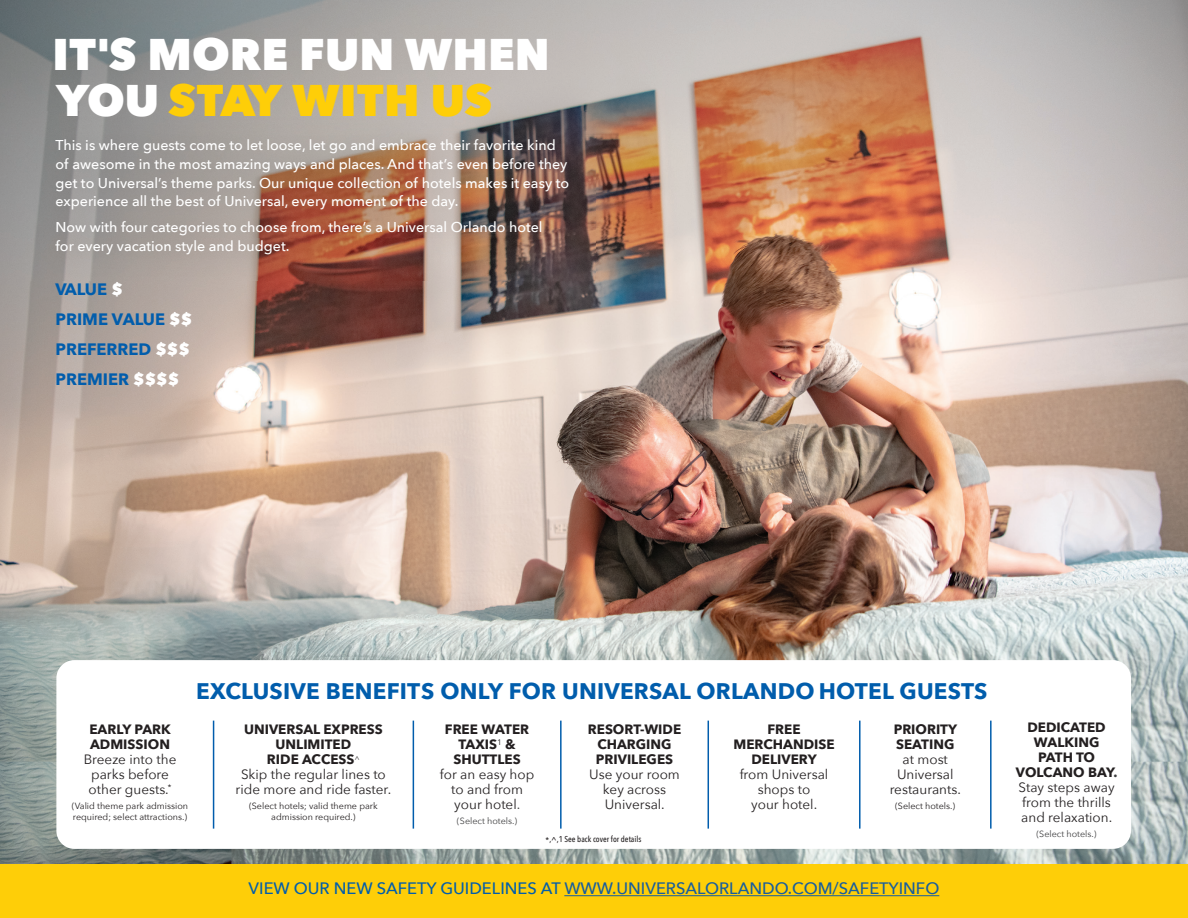
<style>
.page{position:relative;width:1188px;height:918px;background:#fff}
.page>*{position:absolute;margin:0;border:0;box-sizing:border-box;transform-origin:0 0}
.t1{font:800 44.25px/45.8px "Avenir Next";color:#fff}
.t2{font:700 22.5px "Avenir Next";letter-spacing:.01em;color:#015dac}
.t3{font:500 16.5px "Avenir Next";color:#175d9e}
.t4{font:700 16.5px/30px "Avenir Next";color:#015dac}
.t5{font:500 14.25px/18.8px "Avenir Next";color:#fff}
.t6{font:13.5px/15px "Avenir Next";color:#231f20;text-align:center}
.t7{font:700 13.5px/15px "Avenir Next";color:#231f20;text-align:center}
.t8{font:9px/10.5px "Avenir Next";color:#231f20;text-align:center}
.t9{font:9px "Avenir Next";color:#3e3e3f}
.t10{font:500 8.55px "Avenir Next Condensed";color:#231f20}
.s1{color:#fece08}
.s2{font-weight:800;color:#fff}
.s3{font-weight:700}
.s4{color:#3e3e3f}
.s5{color:#015dac}
.s6{font-weight:700;color:#3e3e3f}
</style>
<div class="page">
<img style="left:0;top:0;width:1188px;height:864px">
<div style="left:0;top:864px;width:1188px;height:54px;background:#fece08"></div>
<img style="left:28px;top:112px;width:567px;height:169px">
<hr style="left:564px;top:895px;width:375px;height:1px;background:#175d9e">
<div style="left:56px;top:660px;width:1075px;height:189px;background:#fff;border-radius:18px"></div>
<hr style="left:413px;top:721px;width:1px;height:108px;background:#015dac">
<hr style="left:213px;top:721px;width:1px;height:108px;background:#015dac">
<hr style="left:560px;top:721px;width:2px;height:108px;background:#015dac">
<hr style="left:708px;top:721px;width:1px;height:108px;background:#015dac">
<hr style="left:859px;top:721px;width:2px;height:108px;background:#015dac">
<hr style="left:990px;top:721px;width:2px;height:108px;background:#015dac">
<h1 class="t1" style="left:53px;top:31px;width:499px">IT'S MORE FUN WHEN<br>YOU <span class="s1">STAY WITH US</span></h1>
<p class="t5" style="left:56px;top:135px;width:515px">This is where guests come to let loose, let go and embrace their favorite kind of awesome in the most amazing ways and places. And that’s even before they get to Universal’s theme parks. Our unique collection of hotels makes it easy to experience all the best of Universal, every moment of the day.</p>
<p class="t5" style="left:56px;top:217px;width:489px">Now with four categories to choose from, there’s a Universal Orlando hotel for every vacation style and budget.</p>
<p class="t4" style="left:56px;top:274px;width:138px">VALUE <span class="s2">$<br></span>PRIME VALUE <span class="s2">$$<br></span>PREFERRED <span class="s2">$$$<br></span>PREMIER <span class="s2">$$$$</span></p>
<p class="t7" style="left:89px;top:722px;width:83px;text-align:left">EARLY PARK<br>ADMISSION</p>
<p class="t6" style="left:84px;top:751px;width:94px">Breeze into the parks before other guests.<sup>*</sup></p>
<p class="t8" style="left:72px;top:800px;width:118px;text-align:left">(Valid theme park admission required; select attractions.)</p>
<h2 class="t2" style="left:196px;top:671px;width:793px">EXCLUSIVE BENEFITS ONLY FOR UNIVERSAL ORLANDO HOTEL GUESTS</h2>
<p class="t6" style="left:236px;top:721px;width:157px"><span class="s3">UNIVERSAL EXPRESS<br>UNLIMITED<br>RIDE ACCESS</span><sup>^<br></sup>Skip the regular lines to ride more and ride faster.</p>
<p class="t8" style="left:249px;top:800px;width:130px">(Select hotels; valid theme park admission required.)</p>
<p class="t7" style="left:588px;top:722px;width:95px">RESORT-WIDE<br>CHARGING<br>PRIVILEGES</p>
<p class="t6" style="left:589px;top:766px;width:92px">Use your room key across<br>Universal.</p>
<p class="t7" style="left:894px;top:722px;width:65px;text-align:left">PRIORITY<br>SEATING</p>
<p class="t6" style="left:890px;top:751px;width:73px">at most<br>Universal restaurants.</p>
<p class="t8" style="left:895px;top:800px;width:61px">(Select hotels.)</p>
<p class="t7" style="left:445px;top:722px;width:86px">FREE WATER<br>TAXIS<sup>1</sup> &amp;<br>SHUTTLES</p>
<p class="t6" style="left:440px;top:766px;width:96px">for an easy hop to and from your hotel<span class="s4">.</span></p>
<p class="t9" style="left:457px;top:813px;width:62px">(Select hotels.)</p>
<p class="t7" style="left:733px;top:722px;width:103px">FREE<br>MERCHANDISE<br>DELIVERY</p>
<p class="t6" style="left:740px;top:766px;width:90px">from Universal shops to<br>your hotel.</p>
<p class="t10" style="left:546px;top:833px;width:97px">*,^,1 See back cover for details</p>
<p class="t3" style="left:249px;top:875px;width:692px"><span class="s5">VIEW OUR NEW SAFETY GUIDELINES AT</span> WWW.UNIVERSALORLANDO.COM/SAFETYINFO</p>
<p class="t6" style="left:1016px;top:719px;width:103px"><span class="s3">DEDICATED<br>WALKING<br>PATH TO<br>VOLCANO BAY</span><span class="s6">.<br></span>Stay steps away from the thrills and relaxation.</p>
<p class="t9" style="left:1037px;top:826px;width:61px">(Select hotels.)</p>
</div>
